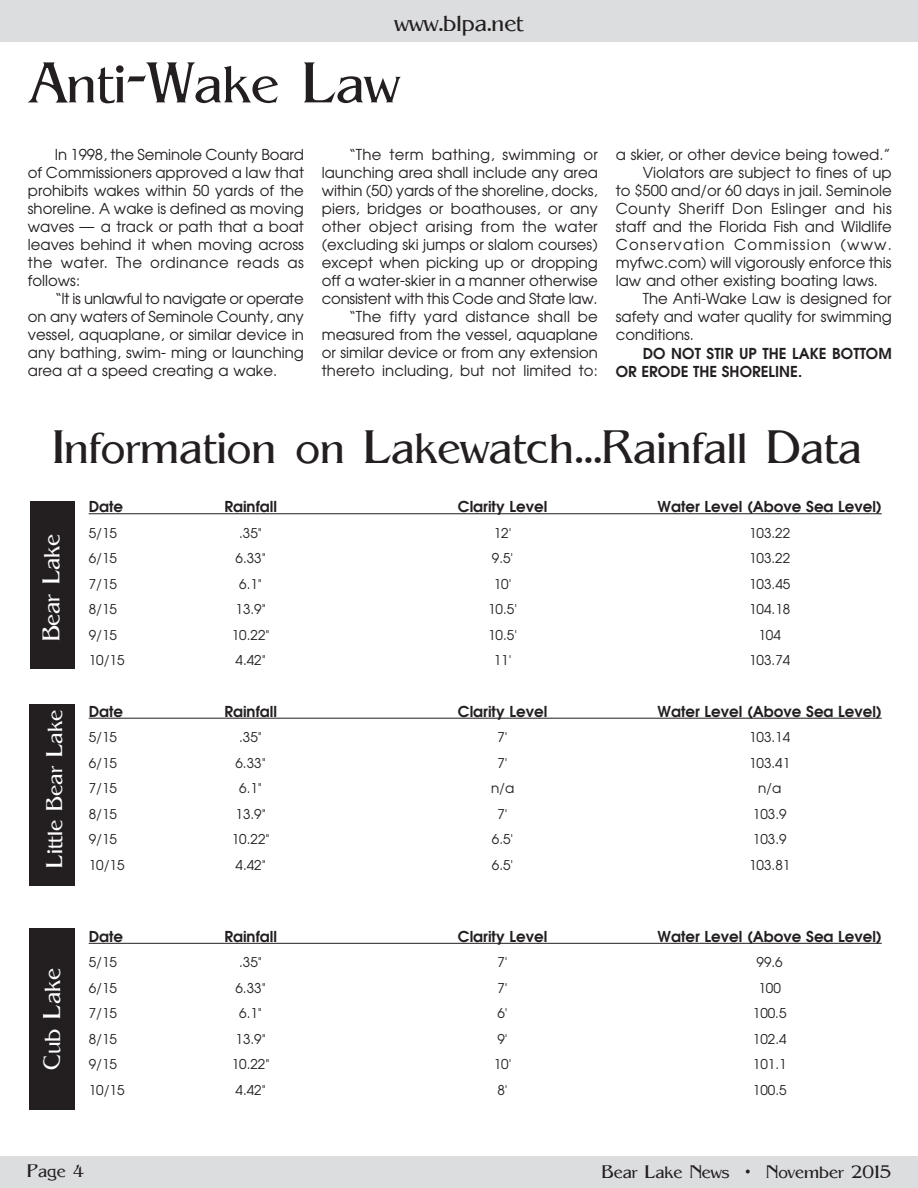
<style>
.page{position:relative;width:918px;height:1188px;background:#fff}
.page>*{position:absolute;margin:0;border:0;box-sizing:border-box;transform-origin:0 0}
.t1{font:57px "Pegasus";color:#231f20}
.t2{font:46.5px "Pegasus";color:#231f20}
.t3{font:24px "Pegasus";color:#fff}
.t4{font:24px "Pegasus";color:#231f20}
.t5{font:22.5px "Pegasus";color:#fff}
.t6{font:18px "Pegasus";color:#231f20}
.t7{font:15px/18px "Avian";color:#231f20;text-align:justify}
.t8{font:700 15px/18px "Avian";color:#231f20}
.t9{font:15px "Avian";letter-spacing:.025em;color:#231f20}
.t10{font:15px "Avian";letter-spacing:.08em;color:#231f20}
.t11{font:13.5px "Avian";color:#231f20}
</style>
<div class="page">
<div style="left:0;top:1156px;width:918px;height:32px;background:#dcdddf"></div>
<div style="left:0;top:0;width:918px;height:42px;background:#dcdddf"></div>
<hr style="left:89px;top:513px;width:793px;height:1px;background:#231f20">
<hr style="left:89px;top:718px;width:793px;height:1px;background:#231f20">
<div style="left:30px;top:501px;width:44px;height:168px;background:#231f20"></div>
<div style="left:30px;top:704px;width:45px;height:182px;background:#231f20"></div>
<hr style="left:89px;top:943px;width:793px;height:1px;background:#231f20">
<div style="left:30px;top:928px;width:45px;height:181px;background:#231f20"></div>
<h3 class="t4" style="left:395px;top:8px;width:130px">www.blpa.net</h3>
<h1 class="t1" style="left:29px;top:48px;width:371px">Anti-Wake Law</h1>
<p class="t7" style="left:28px;top:147px;width:278px;text-indent:27px">In 1998, the Seminole County Board of Commissioners approved a law that prohibits wakes within 50 yards of the shoreline. A wake is defined as moving waves — a track or path that a boat leaves behind it when moving across the water. The ordinance reads as follows:</p>
<p class="t7" style="left:28px;top:291px;width:278px;text-indent:27px">“It is unlawful to navigate or operate on any waters of Seminole County, any vessel, aquaplane, or similar device in any bathing, swim- ming or launching area at a speed creating a wake.</p>
<p class="t7" style="left:322px;top:147px;width:278px;text-align:right">“The term bathing, swimming or launching area shall include any area within (50) yards of the shoreline, docks, piers, bridges or boathouses, or any other object arising from the water (excluding ski jumps or slalom courses) except when picking up or dropping off a water-skier in a manner otherwise consistent with this Code and State law. “The fifty yard distance shall be measured from the vessel, aquaplane or similar device or from any extension thereto including, but not limited to:</p>
<p class="t7" style="left:616px;top:147px;width:276px">a skier, or other device being towed.”</p>
<p class="t7" style="left:643px;top:165px;width:250px">Violators are subject to fines of up</p>
<p class="t7" style="left:616px;top:183px;width:277px">to $500 and/or 60 days in jail. Seminole</p>
<p class="t9" style="left:616px;top:201px;width:277px">County Sheriff Don Eslinger and his</p>
<p class="t7" style="left:616px;top:219px;width:278px">staff and the Florida Fish and Wildlife</p>
<p class="t10" style="left:616px;top:237px;width:278px">Conservation Commission (www.</p>
<p class="t7" style="left:616px;top:255px;width:277px">myfwc.com) will vigorously enforce this</p>
<p class="t7" style="left:616px;top:273px;width:264px">law and other existing boating laws.</p>
<p class="t7" style="left:643px;top:291px;width:250px">The Anti-Wake Law is designed for</p>
<p class="t7" style="left:616px;top:309px;width:278px">safety and water quality for swimming</p>
<p class="t7" style="left:616px;top:327px;width:80px">conditions.</p>
<p class="t8" style="left:616px;top:345px;width:278px;text-indent:27px">DO NOT STIR UP THE LAKE BOTTOM<br>OR ERODE THE SHORELINE.</p>
<h2 class="t2" style="left:53px;top:419px;width:810px">Information on Lakewatch...Rainfall Data</h2>
<h3 class="t3" style="left:37px;top:641px;width:109px;rotate:-90deg">Bear Lake</h3>
<h3 class="t5" style="left:41px;top:868px;width:159px;rotate:-90deg">Little Bear Lake</h3>
<h3 class="t3" style="left:37px;top:1070px;width:103px;rotate:-90deg">Cub Lake</h3>
<p class="t8" style="left:89px;top:499px;width:36px">Date</p>
<p class="t8" style="left:224px;top:499px;width:54px">Rainfall</p>
<p class="t8" style="left:458px;top:499px;width:91px">Clarity Level</p>
<p class="t8" style="left:658px;top:499px;width:226px">Water Level (Above Sea Level)</p>
<p class="t11" style="left:89px;top:526px;width:30px">5/15</p>
<p class="t11" style="left:239px;top:526px;width:24px">.35"</p>
<p class="t11" style="left:494px;top:526px;width:19px">12'</p>
<p class="t11" style="left:749px;top:526px;width:43px">103.22</p>
<p class="t11" style="left:89px;top:552px;width:30px">6/15</p>
<p class="t11" style="left:236px;top:552px;width:32px">6.33"</p>
<p class="t11" style="left:492px;top:552px;width:23px">9.5'</p>
<p class="t11" style="left:749px;top:552px;width:43px">103.22</p>
<p class="t11" style="left:89px;top:577px;width:30px">7/15</p>
<p class="t11" style="left:239px;top:577px;width:24px">6.1"</p>
<p class="t11" style="left:494px;top:577px;width:19px">10'</p>
<p class="t11" style="left:749px;top:577px;width:43px">103.45</p>
<p class="t11" style="left:89px;top:603px;width:30px">8/15</p>
<p class="t11" style="left:236px;top:603px;width:32px">13.9"</p>
<p class="t11" style="left:488px;top:603px;width:31px">10.5'</p>
<p class="t11" style="left:749px;top:603px;width:43px">104.18</p>
<p class="t11" style="left:89px;top:628px;width:30px">9/15</p>
<p class="t11" style="left:232px;top:628px;width:39px">10.22"</p>
<p class="t11" style="left:488px;top:628px;width:31px">10.5'</p>
<p class="t11" style="left:759px;top:628px;width:24px">104</p>
<p class="t11" style="left:89px;top:654px;width:37px">10/15</p>
<p class="t11" style="left:236px;top:654px;width:32px">4.42"</p>
<p class="t11" style="left:494px;top:654px;width:19px">11'</p>
<p class="t11" style="left:749px;top:654px;width:43px">103.74</p>
<p class="t8" style="left:89px;top:703px;width:36px">Date</p>
<p class="t8" style="left:224px;top:703px;width:54px">Rainfall</p>
<p class="t8" style="left:458px;top:703px;width:91px">Clarity Level</p>
<p class="t8" style="left:658px;top:703px;width:226px">Water Level (Above Sea Level)</p>
<p class="t11" style="left:89px;top:731px;width:30px">5/15</p>
<p class="t11" style="left:239px;top:731px;width:24px">.35"</p>
<p class="t11" style="left:497px;top:731px;width:12px">7'</p>
<p class="t11" style="left:749px;top:731px;width:43px">103.14</p>
<p class="t11" style="left:89px;top:756px;width:30px">6/15</p>
<p class="t11" style="left:236px;top:756px;width:32px">6.33"</p>
<p class="t11" style="left:497px;top:756px;width:12px">7'</p>
<p class="t11" style="left:749px;top:756px;width:43px">103.41</p>
<p class="t11" style="left:89px;top:782px;width:30px">7/15</p>
<p class="t11" style="left:239px;top:782px;width:24px">6.1"</p>
<p class="t11" style="left:491px;top:782px;width:25px">n/a</p>
<p class="t11" style="left:758px;top:782px;width:25px">n/a</p>
<p class="t11" style="left:89px;top:807px;width:30px">8/15</p>
<p class="t11" style="left:236px;top:807px;width:32px">13.9"</p>
<p class="t11" style="left:497px;top:807px;width:12px">7'</p>
<p class="t11" style="left:753px;top:807px;width:35px">103.9</p>
<p class="t11" style="left:89px;top:833px;width:30px">9/15</p>
<p class="t11" style="left:232px;top:833px;width:39px">10.22"</p>
<p class="t11" style="left:492px;top:833px;width:23px">6.5'</p>
<p class="t11" style="left:753px;top:833px;width:35px">103.9</p>
<p class="t11" style="left:89px;top:858px;width:37px">10/15</p>
<p class="t11" style="left:236px;top:858px;width:32px">4.42"</p>
<p class="t11" style="left:492px;top:858px;width:23px">6.5'</p>
<p class="t11" style="left:749px;top:858px;width:43px">103.81</p>
<p class="t8" style="left:89px;top:928px;width:36px">Date</p>
<p class="t8" style="left:224px;top:928px;width:54px">Rainfall</p>
<p class="t8" style="left:458px;top:928px;width:91px">Clarity Level</p>
<p class="t8" style="left:658px;top:928px;width:226px">Water Level (Above Sea Level)</p>
<p class="t11" style="left:89px;top:956px;width:30px">5/15</p>
<p class="t11" style="left:239px;top:956px;width:24px">.35"</p>
<p class="t11" style="left:497px;top:956px;width:12px">7'</p>
<p class="t11" style="left:757px;top:956px;width:28px">99.6</p>
<p class="t11" style="left:89px;top:981px;width:30px">6/15</p>
<p class="t11" style="left:236px;top:981px;width:32px">6.33"</p>
<p class="t11" style="left:497px;top:981px;width:12px">7'</p>
<p class="t11" style="left:758px;top:981px;width:24px">100</p>
<p class="t11" style="left:89px;top:1007px;width:30px">7/15</p>
<p class="t11" style="left:239px;top:1007px;width:24px">6.1"</p>
<p class="t11" style="left:497px;top:1007px;width:12px">6'</p>
<p class="t11" style="left:753px;top:1007px;width:35px">100.5</p>
<p class="t11" style="left:89px;top:1032px;width:30px">8/15</p>
<p class="t11" style="left:236px;top:1032px;width:32px">13.9"</p>
<p class="t11" style="left:497px;top:1032px;width:12px">9'</p>
<p class="t11" style="left:753px;top:1032px;width:35px">102.4</p>
<p class="t11" style="left:89px;top:1058px;width:30px">9/15</p>
<p class="t11" style="left:232px;top:1058px;width:39px">10.22"</p>
<p class="t11" style="left:494px;top:1058px;width:19px">10'</p>
<p class="t11" style="left:753px;top:1058px;width:35px">101.1</p>
<p class="t11" style="left:89px;top:1083px;width:37px">10/15</p>
<p class="t11" style="left:236px;top:1083px;width:32px">4.42"</p>
<p class="t11" style="left:497px;top:1083px;width:12px">8'</p>
<p class="t11" style="left:753px;top:1083px;width:35px">100.5</p>
<p class="t6" style="left:27px;top:1160px;width:58px">Page 4</p>
<p class="t6" style="left:602px;top:1161px;width:291px">Bear Lake News • November 2015</p>
</div>
